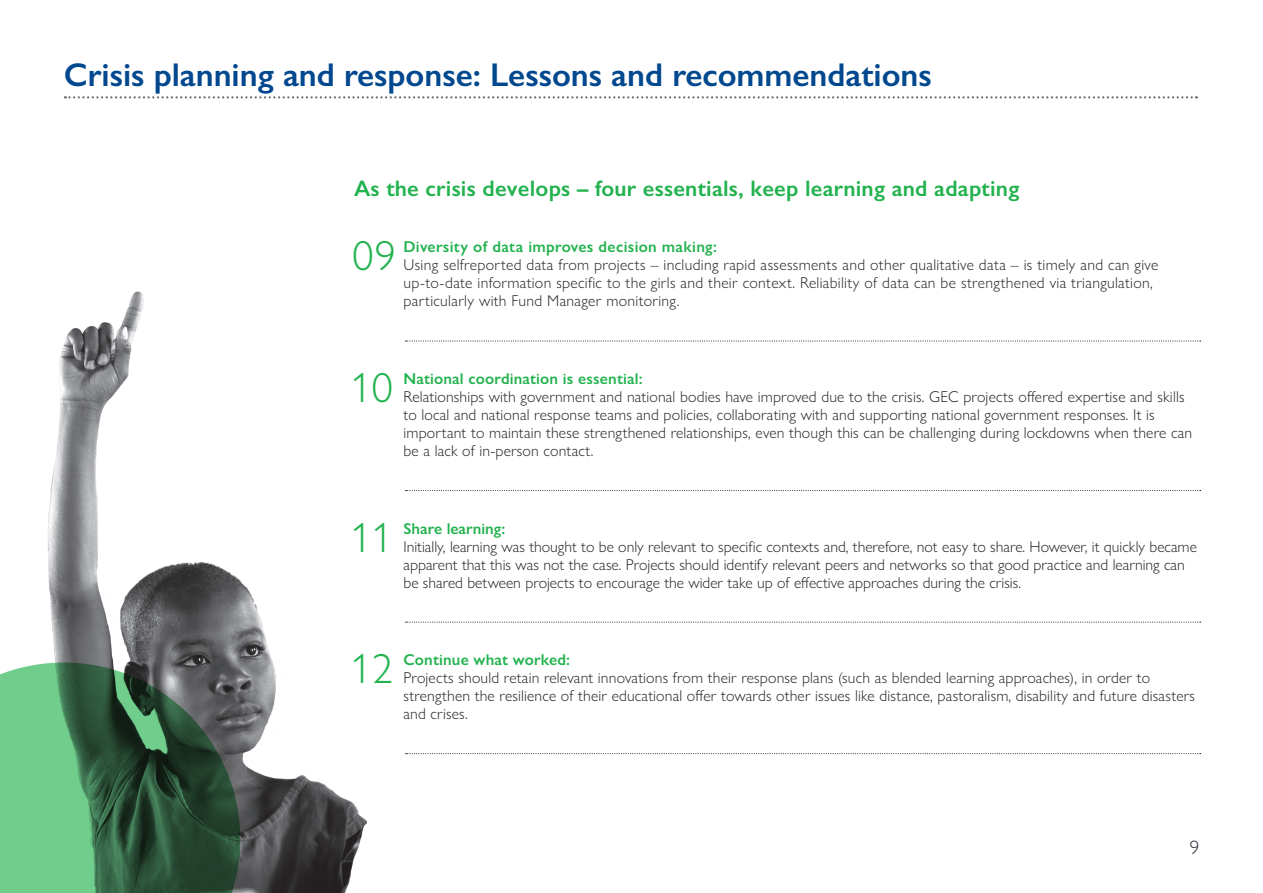
<style>
.page{position:relative;width:1263px;height:893px;background:#fff}
.page>*{position:absolute;margin:0;border:0;box-sizing:border-box;transform-origin:0 0}
.numbered_body{font:300 42.15px "Gill Sans Nova";letter-spacing:.01em;color:#22b24e}
.t1{font:600 33px "Gill Sans";color:#01488f}
.h2{font:600 22.5px "Gill Sans";letter-spacing:.01em;color:#22b24e}
.t2{font:300 19.5px "Gill Sans Nova";color:#30343e}
.numbered_body-2{font:300 15.75px/18px "Gill Sans Nova";letter-spacing:.01em;color:#231f20}
.s1{font-weight:600;color:#22b24e}
</style>
<div class="page">
<svg style="left:406px;top:340px;width:795px;height:2px"></svg>
<svg style="left:406px;top:490px;width:795px;height:1px"></svg>
<svg style="left:406px;top:622px;width:795px;height:1px"></svg>
<svg style="left:406px;top:753px;width:795px;height:1px"></svg>
<img style="left:47px;top:291px;width:320px;height:602px">
<svg style="left:0;top:662px;width:240px;height:231px;background:#497c5a"></svg>
<svg style="left:65px;top:96px;width:1132px;height:2px"></svg>
<p class="t1" style="left:64px;top:54px;width:869px">Crisis planning and response: Lessons and recommendations</p>
<p class="h2" style="left:354px;top:175px;width:667px">As the crisis develops – four essentials, keep learning and adapting</p>
<p class="numbered_body" style="left:353px;top:230px;width:44px">09</p>
<p class="numbered_body-2" style="left:403px;top:238px;width:756px"><span class="s1">Diversity of data improves decision making:<br></span>Using selfreported data from projects – including rapid assessments and other qualitative data – is timely and can give up-to-date information specific to the girls and their context. Reliability of data can be strengthened via triangulation, particularly with Fund Manager monitoring.</p>
<p class="numbered_body" style="left:350px;top:362px;width:44px">10</p>
<p class="numbered_body-2" style="left:403px;top:369px;width:790px"><span class="s1">National coordination is essential:<br></span>Relationships with government and national bodies have improved due to the crisis. GEC projects offered expertise and skills to local and national response teams and policies, collaborating with and supporting national government responses. It is important to maintain these strengthened relationships, even though this can be challenging during lockdowns when there can be a lack of in-person contact.</p>
<p class="numbered_body" style="left:350px;top:511px;width:44px">11</p>
<p class="numbered_body-2" style="left:403px;top:519px;width:795px"><span class="s1">Share learning:<br></span>Initially, learning was thought to be only relevant to specific contexts and, therefore, not easy to share. However, it quickly became apparent that this was not the case. Projects should identify relevant peers and networks so that good practice and learning can be shared between projects to encourage the wider take up of effective approaches during the crisis.</p>
<p class="numbered_body" style="left:350px;top:643px;width:44px">12</p>
<p class="numbered_body-2" style="left:403px;top:651px;width:793px"><span class="s1">Continue what worked:<br></span>Projects should retain relevant innovations from their response plans (such as blended learning approaches), in order to strengthen the resilience of their educational offer towards other issues like distance, pastoralism, disability and future disasters and crises.</p>
<p class="t2" style="left:1189px;top:836px;width:11px">9</p>
</div>
